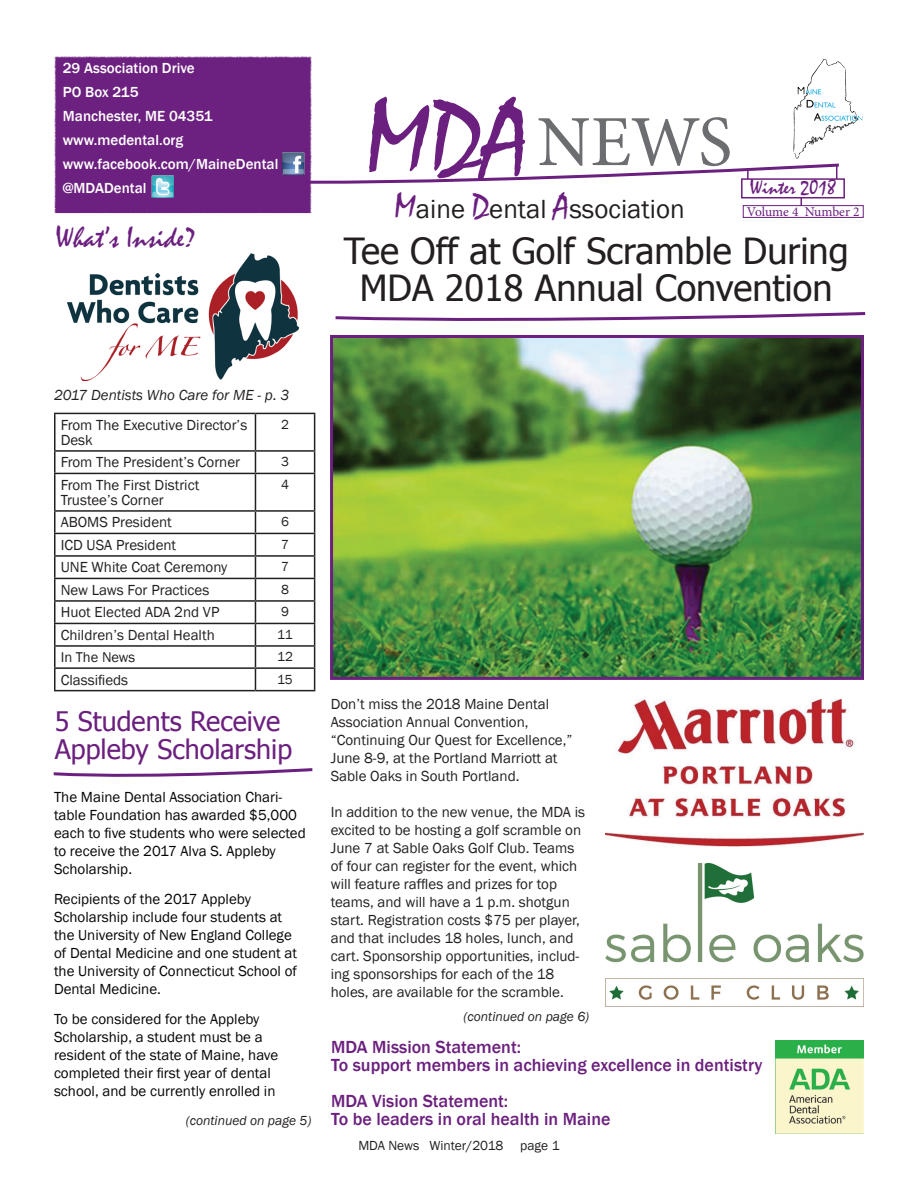
<style>
.page{position:relative;width:918px;height:1188px;background:#fff}
.page>*{position:absolute;margin:0;border:0;box-sizing:border-box;transform-origin:0 0}
.t1{font:72px "Minion Pro";color:#6c6d70}
.t2{font:36px/37.5px "Tahoma";color:#231f20;text-align:center}
.t3{font:30px "Mistral";color:#6b1f7e}
.t4{font:27px "Franklin Gothic";color:#231f20}
.t5{font:26.85px/28.5px "Tahoma";color:#6b1f7e}
.t6{font:21px "Mistral";color:#6b1f7e}
.t7{font:500 18px/18px "Franklin Gothic";color:#6b1f7e}
.t8{font:15px/18px "Franklin Gothic";color:#231f20}
.t9{font:15px/18px "Franklin Gothic";color:#040503}
.t10{font:500 15px/24px "Franklin Gothic";color:#fff}
.t11{font:italic 15px "Franklin Gothic";color:#231f20}
.t12{font:14.55px "Franklin Gothic";color:#231f20}
.t13{font:13.5px "Franklin Gothic";color:#231f20}
.t14{font:italic 13.5px "Franklin Gothic";color:#231f20}
.t15{font:13.5px "Minion Pro";letter-spacing:-.005em;color:#6b1f7e}
.s1{font-family:"Mistral";font-size:108px;color:#6b1f7e}
.s2{font-family:"Mistral";font-size:36px;color:#6b1f7e}
</style>
<div class="page">
<div style="left:54px;top:54px;width:258px;height:159px;background:#6b1f7e;border:4px solid #6b1f7e"></div>
<svg style="left:304px;top:162px;width:535px;height:23px"></svg>
<img style="left:283px;top:152px;width:23px;height:22px">
<img style="left:151px;top:176px;width:23px;height:22px">
<div style="left:742px;top:179px;width:102px;height:19px;background:#fff"></div>
<div style="left:741px;top:178px;width:104px;height:20px;border:2px solid #6b1f7e"></div>
<hr style="left:54px;top:413px;width:201px;height:1px;background:#231f20">
<hr style="left:54px;top:414px;width:2px;height:36px;background:#231f20">
<hr style="left:255px;top:413px;width:60px;height:1px;background:#231f20">
<hr style="left:255px;top:414px;width:1px;height:36px;background:#231f20">
<hr style="left:314px;top:414px;width:1px;height:36px;background:#231f20">
<hr style="left:54px;top:450px;width:201px;height:2px;background:#231f20">
<hr style="left:54px;top:452px;width:2px;height:21px;background:#231f20">
<hr style="left:255px;top:450px;width:60px;height:2px;background:#231f20">
<svg style="left:255px;top:452px;width:1px;height:21px"></svg>
<svg style="left:314px;top:452px;width:1px;height:21px"></svg>
<hr style="left:54px;top:473px;width:201px;height:1px;background:#231f20">
<hr style="left:54px;top:474px;width:2px;height:36px;background:#231f20">
<hr style="left:255px;top:473px;width:60px;height:1px;background:#231f20">
<hr style="left:255px;top:474px;width:1px;height:36px;background:#231f20">
<hr style="left:314px;top:474px;width:1px;height:36px;background:#231f20">
<hr style="left:54px;top:510px;width:201px;height:2px;background:#231f20">
<hr style="left:54px;top:512px;width:2px;height:21px;background:#231f20">
<hr style="left:255px;top:510px;width:60px;height:2px;background:#231f20">
<hr style="left:54px;top:533px;width:201px;height:1px;background:#231f20">
<hr style="left:54px;top:534px;width:2px;height:21px;background:#231f20">
<hr style="left:255px;top:533px;width:60px;height:1px;background:#231f20">
<hr style="left:54px;top:555px;width:201px;height:2px;background:#231f20">
<hr style="left:54px;top:557px;width:2px;height:21px;background:#231f20">
<hr style="left:255px;top:555px;width:60px;height:2px;background:#231f20">
<hr style="left:54px;top:578px;width:201px;height:1px;background:#231f20">
<hr style="left:54px;top:579px;width:2px;height:21px;background:#231f20">
<hr style="left:255px;top:578px;width:60px;height:1px;background:#231f20">
<hr style="left:54px;top:600px;width:201px;height:2px;background:#231f20">
<hr style="left:54px;top:602px;width:2px;height:21px;background:#231f20">
<hr style="left:255px;top:600px;width:60px;height:2px;background:#231f20">
<hr style="left:54px;top:623px;width:201px;height:1px;background:#231f20">
<hr style="left:54px;top:624px;width:2px;height:21px;background:#231f20">
<hr style="left:255px;top:623px;width:60px;height:1px;background:#231f20">
<hr style="left:54px;top:645px;width:201px;height:2px;background:#231f20">
<hr style="left:54px;top:647px;width:2px;height:20px;background:#231f20">
<hr style="left:255px;top:645px;width:60px;height:2px;background:#231f20">
<hr style="left:54px;top:667px;width:201px;height:2px;background:#231f20">
<hr style="left:54px;top:669px;width:2px;height:21px;background:#231f20">
<hr style="left:255px;top:667px;width:60px;height:2px;background:#231f20">
<svg style="left:255px;top:512px;width:1px;height:178px"></svg>
<svg style="left:314px;top:512px;width:1px;height:178px"></svg>
<hr style="left:54px;top:690px;width:201px;height:1px;background:#231f20">
<hr style="left:255px;top:690px;width:60px;height:1px;background:#231f20">
<img style="left:776px;top:1040px;width:87px;height:94px">
<img style="left:793px;top:59px;width:69px;height:100px">
<div style="left:743px;top:205px;width:121px;height:13px;border:1px solid #6b1f7e"></div>
<svg style="left:53px;top:768px;width:260px;height:9px"></svg>
<svg style="left:335px;top:312px;width:531px;height:9px"></svg>
<img style="left:67px;top:253px;width:232px;height:128px">
<img style="left:334px;top:339px;width:526px;height:337px">
<div style="left:330px;top:335px;width:534px;height:345px;border:3px solid #6b1f7e"></div>
<img style="left:606px;top:700px;width:258px;height:146px">
<img style="left:606px;top:864px;width:258px;height:143px">
<p class="t10" style="left:63px;top:57px;width:217px">29 Association Drive<br>PO Box 215<br>Manchester, ME 04351 www.medental.org www.facebook.com/MaineDental @MDADental</p>
<h3 class="t3" style="left:56px;top:220px;width:142px">What’s Inside?</h3>
<h1 class="t1" style="left:366px;top:94px;width:368px"><span class="s1">MDA</span>NEWS</h1>
<h3 class="t6" style="left:750px;top:174px;width:88px">Winter 2018</h3>
<h3 class="t4" style="left:395px;top:192px;width:292px"><span class="s2">M</span>aine <span class="s2">D</span>ental <span class="s2">A</span>ssociation</h3>
<p class="t15" style="left:747px;top:202px;width:114px">Volume 4 Number 2</p>
<h2 class="t2" style="left:344px;top:230px;width:506px">Tee Off at Golf Scramble During<br>MDA 2018 Annual Convention</h2>
<p class="t11" style="left:54px;top:386px;width:237px">2017 Dentists Who Care for ME - p. 3</p>
<p class="t8" style="left:61px;top:418px;width:188px;line-height:15px">From The Executive Director’s<br>Desk</p>
<p class="t13" style="left:281px;top:416px;width:9px">2</p>
<p class="t8" style="left:61px;top:454px;width:181px">From The President’s Corner</p>
<p class="t13" style="left:281px;top:454px;width:9px">3</p>
<p class="t8" style="left:61px;top:478px;width:140px;line-height:15px">From The First District<br>Trustee’s Corner</p>
<p class="t13" style="left:281px;top:476px;width:9px">4</p>
<p class="t8" style="left:61px;top:514px;width:113px">ABOMS President</p>
<p class="t13" style="left:281px;top:514px;width:9px">6</p>
<p class="t8" style="left:61px;top:536px;width:117px">ICD USA President</p>
<p class="t13" style="left:281px;top:536px;width:9px">7</p>
<p class="t8" style="left:61px;top:559px;width:168px">UNE White Coat Ceremony</p>
<p class="t13" style="left:281px;top:559px;width:9px">7</p>
<p class="t8" style="left:61px;top:581px;width:150px">New Laws For Practices</p>
<p class="t13" style="left:281px;top:581px;width:9px">8</p>
<p class="t8" style="left:61px;top:604px;width:160px">Huot Elected ADA 2nd VP</p>
<p class="t13" style="left:281px;top:604px;width:9px">9</p>
<p class="t8" style="left:61px;top:626px;width:156px">Children’s Dental Health</p>
<p class="t13" style="left:277px;top:626px;width:17px">11</p>
<p class="t12" style="left:61px;top:648px;width:76px">In The News</p>
<p class="t13" style="left:277px;top:649px;width:17px">12</p>
<p class="t8" style="left:61px;top:671px;width:69px">Classifieds</p>
<p class="t13" style="left:277px;top:671px;width:17px">15</p>
<h3 class="t5" style="left:55px;top:706px;width:239px">5 Students Receive<br>Appleby Scholarship</h3>
<p class="t9" style="left:54px;top:789px;width:253px">The Maine Dental Association Chari&shy;table Foundation has awarded $5,000 each to five students who were selected to receive the 2017 Alva S. Appleby<br>Scholarship.</p>
<p class="t9" style="left:54px;top:891px;width:245px">Recipients of the 2017 Appleby Scholarship include four students at the University of New England College of Dental Medicine and one student at the University of Connecticut School of Dental Medicine.</p>
<p class="t9" style="left:54px;top:1011px;width:226px">To be considered for the Appleby Scholarship, a student must be a resident of the state of Maine, have completed their first year of dental school, and be currently enrolled in</p>
<p class="t14" style="left:186px;top:1112px;width:127px">(continued on page 5)</p>
<p class="t8" style="left:331px;top:696px;width:243px">Don’t miss the 2018 Maine Dental Association Annual Convention, “Continuing Our Quest for Excellence,” June 8-9, at the Portland Marriott at Sable Oaks in South Portland.</p>
<p class="t8" style="left:331px;top:804px;width:256px">In addition to the new venue, the MDA is excited to be hosting a golf scramble on June 7 at Sable Oaks Golf Club. Teams of four can register for the event, which will feature raffles and prizes for top teams, and will have a 1 p.m. shotgun start. Registration costs $75 per player, and that includes 18 holes, lunch, and cart. Sponsorship opportunities, includ&shy;ing sponsorships for each of the 18 holes, are available for the scramble.</p>
<p class="t14" style="left:464px;top:1008px;width:127px">(continued on page 6)</p>
<p class="t7" style="left:331px;top:1038px;width:433px">MDA Mission Statement:<br>To support members in achieving excellence in dentistry</p>
<p class="t7" style="left:331px;top:1092px;width:281px">MDA Vision Statement:<br>To be leaders in oral health in Maine</p>
<p class="t13" style="left:358px;top:1137px;width:147px">MDA News Winter/2018</p>
<p class="t13" style="left:520px;top:1137px;width:41px">page 1</p>
</div>
